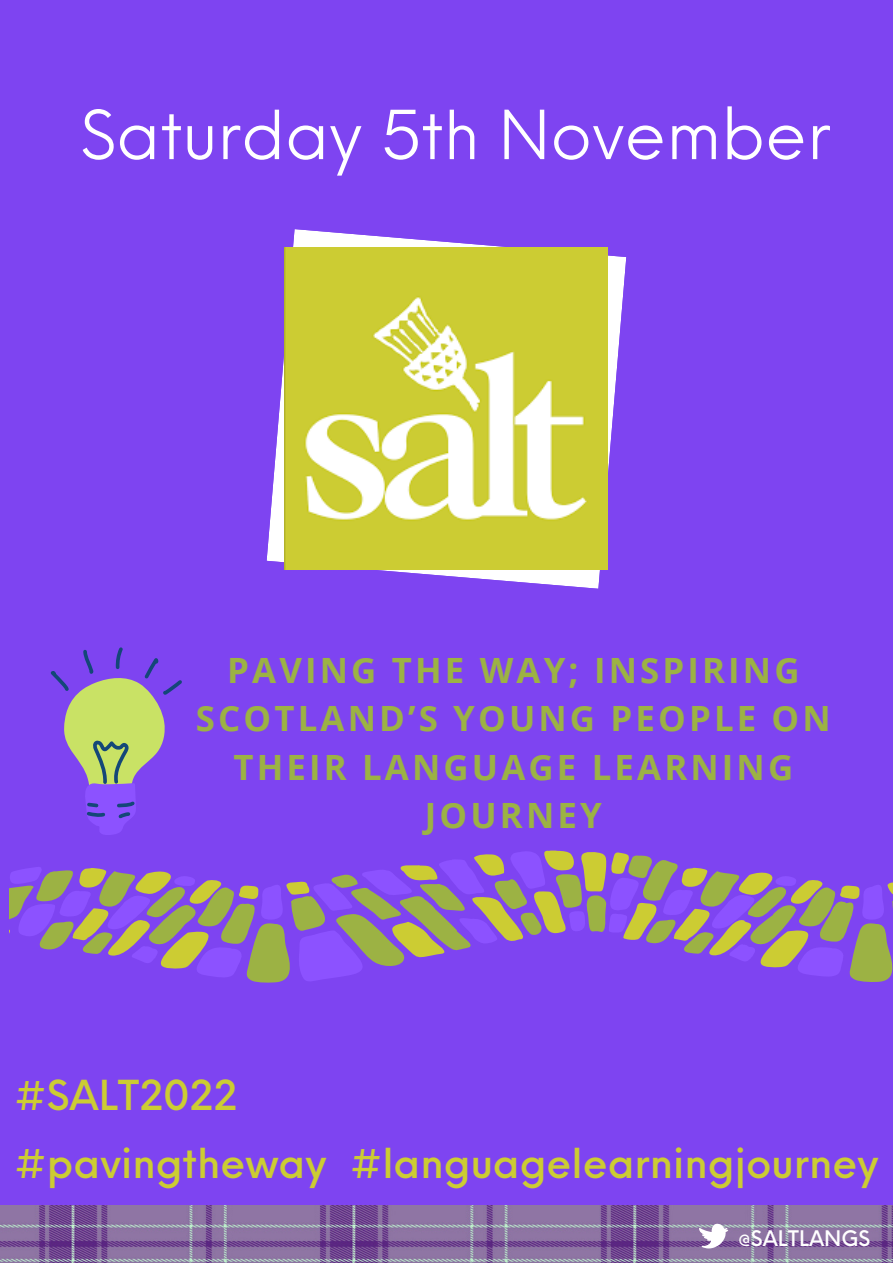
<style>
.page{position:relative;width:893px;height:1264px;background:#fff}
.page>*{position:absolute;margin:0;border:0;box-sizing:border-box;transform-origin:0 0}
.t1{font:66px "Neue Einstellung";color:#fff}
.t2{font:500 40.35px/68.4px "Neue Einstellung";color:#cc3}
.t3{font:700 34.8px/48.3px "Open Sans";letter-spacing:.09em;color:#9cb244;text-align:center}
.t4{font:500 21px "Neue Einstellung";color:#fff}
</style>
<div class="page">
<div style="left:0;top:0;width:892px;height:1262px;background:#7e44f1"></div>
<img style="left:0;top:1205px;width:892px;height:57px">
<svg style="left:266px;top:229px;width:360px;height:359px"></svg>
<img style="left:285px;top:248px;width:322px;height:321px">
<svg style="left:699px;top:1223px;width:29px;height:25px"></svg>
<svg style="left:168px;top:968px;width:724px;height:15px"></svg>
<svg style="left:9px;top:850px;width:883px;height:118px"></svg>
<svg style="left:51px;top:647px;width:131px;height:188px"></svg>
<h1 class="t1" style="left:80px;top:76px;width:752px">Saturday 5th November</h1>
<p class="t3" style="left:196px;top:645px;width:636px">PAVING THE WAY; INSPIRING<br>SCOTLAND’S YOUNG PEOPLE ON<br>THEIR LANGUAGE LEARNING<br>JOURNEY</p>
<p class="t2" style="left:14px;top:1057px;width:865px">#SALT2022<br>#pavingtheway #languagelearningjourney</p>
<p class="t4" style="left:738px;top:1219px;width:134px">@SALTLANGS</p>
</div>
